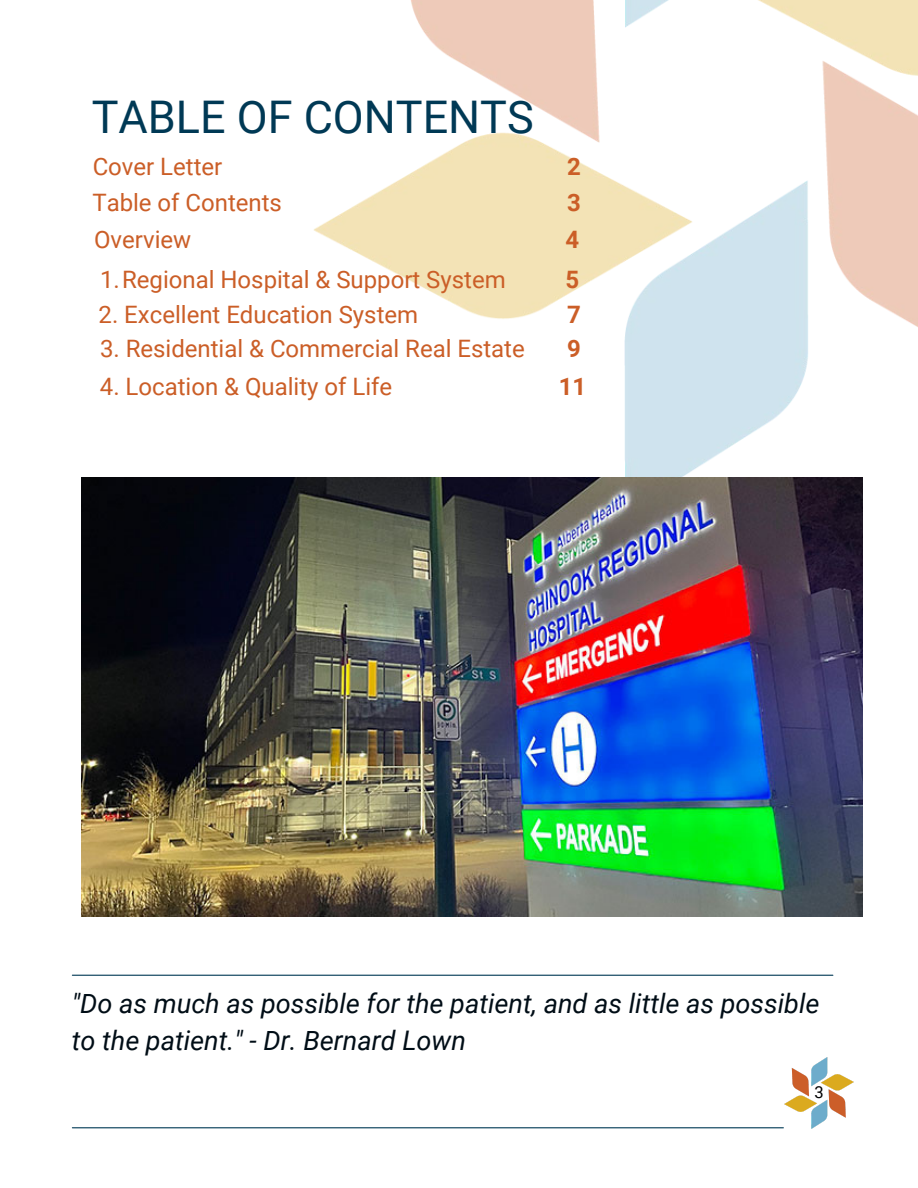
<style>
.page{position:relative;width:918px;height:1188px;background:#fff}
.page>*{position:absolute;margin:0;border:0;box-sizing:border-box;transform-origin:0 0}
.t1{font:45px "Roboto";color:#003955}
.t2{font:italic 27px/37px "Roboto";color:#000d16}
.t3{font:24px "Roboto";color:#cb5e27}
.t4{font:700 24px "Roboto";color:#cb5e27}
.t5{font:16.5px "Roboto";color:#000}
</style>
<div class="page">
<hr style="left:72px;top:1127px;width:711px;height:1px;background:#003955">
<img style="left:784px;top:1057px;width:70px;height:71px">
<img style="left:314px;top:0;width:604px;height:512px">
<hr style="left:72px;top:975px;width:761px;height:1px;background:#003955">
<img style="left:81px;top:477px;width:781px;height:439px">
<p class="t1" style="left:92px;top:92px;width:444px">TABLE OF CONTENTS</p>
<p class="t3" style="left:93px;top:153px;width:131px">Cover Letter</p>
<p class="t4" style="left:567px;top:153px;width:15px">2</p>
<p class="t3" style="left:92px;top:189px;width:191px">Table of Contents</p>
<p class="t4" style="left:567px;top:189px;width:15px">3</p>
<p class="t3" style="left:94px;top:226px;width:99px">Overview</p>
<p class="t4" style="left:566px;top:226px;width:15px">4</p>
<p class="t3" style="left:100px;top:265px;width:407px">1.Regional Hospital &amp; Support System</p>
<p class="t4" style="left:566px;top:265px;width:15px">5</p>
<p class="t3" style="left:99px;top:300px;width:321px">2. Excellent Education System</p>
<p class="t4" style="left:567px;top:300px;width:15px">7</p>
<p class="t3" style="left:100px;top:335px;width:426px">3. Residential &amp; Commercial Real Estate</p>
<p class="t4" style="left:567px;top:335px;width:15px">9</p>
<p class="t3" style="left:100px;top:373px;width:294px">4. Location &amp; Quality of Life</p>
<p class="t4" style="left:559px;top:373px;width:29px">11</p>
<p class="t2" style="left:72px;top:985px;width:749px">"Do as much as possible for the patient, and as little as possible to the patient." - Dr. Bernard Lown</p>
<p class="t5" style="left:814px;top:1083px;width:11px">3</p>
</div>
